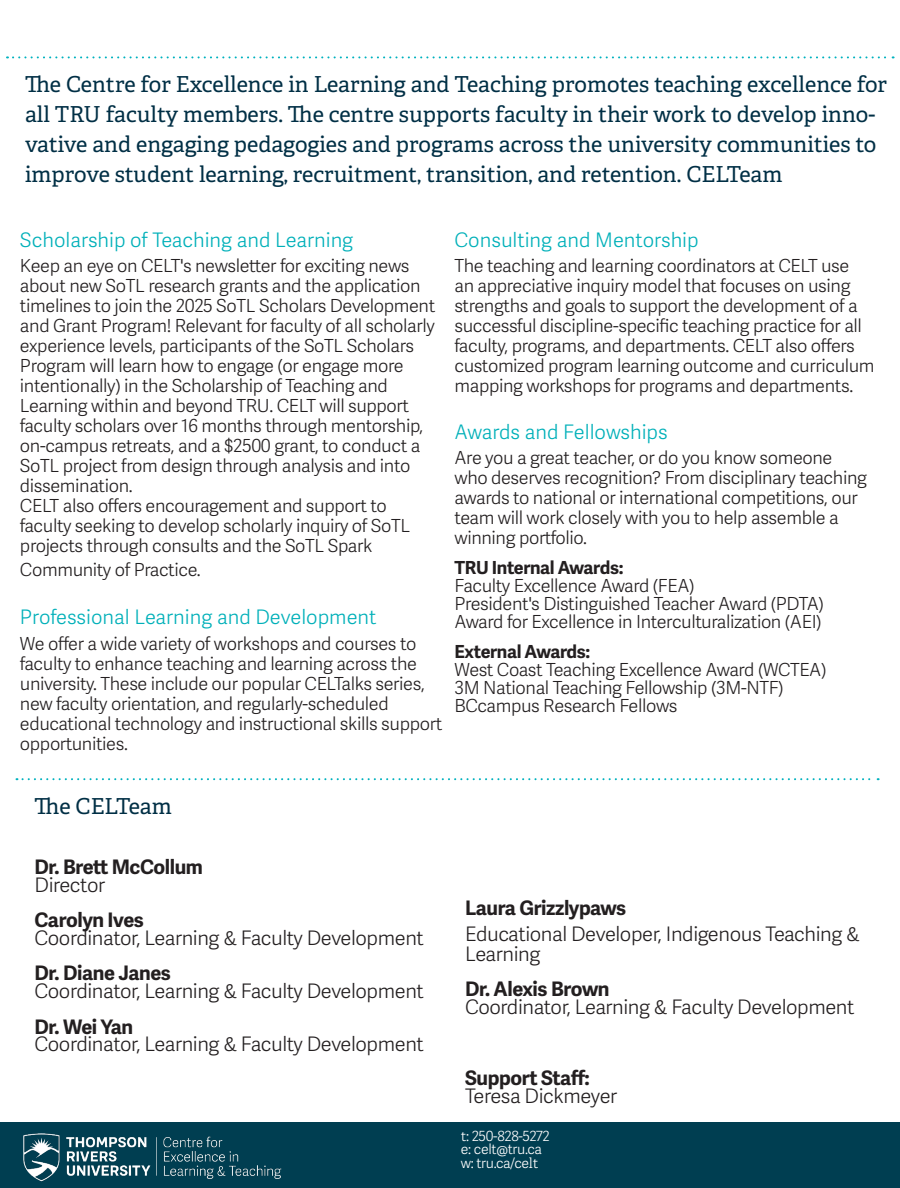
<style>
.page{position:relative;width:900px;height:1188px;background:#fff}
.page>*{position:absolute;margin:0;border:0;box-sizing:border-box;transform-origin:0 0}
.Intro_blurb{font:22px/30px "Adelle";color:#002f45}
.Body_10_13{font:300 20px/20px "Adelle Sans";letter-spacing:-.02em;color:#231f20}
.Celtalks_Titles{font:300 20px "Adelle Sans";color:#00b0b9}
.Body_10_13-2{font:700 20px "Adelle Sans";letter-spacing:-.02em;color:#231f20}
.Body_10_13-3{font:300 18px/20px "Adelle Sans";letter-spacing:-.02em;color:#231f20}
.Body_10_13-4{font:700 18px "Adelle Sans";letter-spacing:-.02em;color:#231f20}
.Body_10_13-5{font:300 14px "Adelle Sans";letter-spacing:-.02em;color:#fff}
.s1{font-family:"Adelle"}
</style>
<div class="page">
<svg style="left:16px;top:778px;width:863px;height:2px"></svg>
<div style="left:0;top:1122px;width:900px;height:66px;background:#003e51"></div>
<svg style="left:7px;top:56px;width:887px;height:2px"></svg>
<img style="left:23px;top:1133px;width:259px;height:49px">
<p class="Intro_blurb" style="left:25px;top:70px;width:864px">The Centre for Excellence in Learning and Teaching promotes teaching excellence for all TRU faculty members. The centre supports faculty in their work to develop inno&shy;vative and engaging pedagogies and programs across the university communities to improve student learning, recruitment, transition, and retention. CELTeam</p>
<p class="Celtalks_Titles" style="left:20px;top:228px;width:335px">Scholarship of Teaching and Learning</p>
<p class="Body_10_13-3" style="left:20px;top:257px;width:417px">Keep an eye on CELT's newsletter for exciting news about new SoTL research grants and the application timelines to join the 2025 SoTL Scholars Development and Grant Program! Relevant for faculty of all scholarly experience levels, participants of the SoTL Scholars Program will learn how to engage (or engage more intentionally) in the Scholarship of Teaching and Learning within and beyond TRU. CELT will support faculty scholars over 16 months through mentorship, on-campus retreats, and a $2500 grant, to conduct a SoTL project from design through analysis and into dissemination.<br>CELT also offers encouragement and support to faculty seeking to develop scholarly inquiry of SoTL projects through consults and the SoTL Spark</p>
<p class="Body_10_13-3" style="left:20px;top:561px;width:182px">Community of Practice.</p>
<p class="Celtalks_Titles" style="left:20px;top:606px;width:358px">Professional Learning and Development</p>
<p class="Body_10_13-3" style="left:20px;top:634px;width:424px">We offer a wide variety of workshops and courses to faculty to enhance teaching and learning across the university. These include our popular CELTalks series, new faculty orientation, and regularly-scheduled educational technology and instructional skills support opportunities.</p>
<p class="Celtalks_Titles" style="left:454px;top:228px;width:246px">Consulting and Mentorship</p>
<p class="Body_10_13-3" style="left:454px;top:257px;width:422px">The teaching and learning coordinators at CELT use<br>an appreciative inquiry model that focuses on using strengths and goals to support the development of a successful discipline-specific teaching practice for all faculty, programs, and departments. CELT also offers customized program learning outcome and curriculum mapping workshops for programs and departments.</p>
<p class="Celtalks_Titles" style="left:454px;top:420px;width:215px">Awards and Fellowships</p>
<p class="Body_10_13-3" style="left:454px;top:449px;width:414px">Are you a great teacher, or do you know someone who deserves recognition? From disciplinary teaching awards to national or international competitions, our team will work closely with you to help assemble a winning portfolio.</p>
<p class="Body_10_13-4" style="left:454px;top:557px;width:171px">TRU Internal Awards:</p>
<p class="Body_10_13-3" style="left:454px;top:576px;width:242px">Faculty Excellence Award (FEA)</p>
<p class="Body_10_13-3" style="left:454px;top:594px;width:371px">President's Distinguished Teacher Award (PDTA)</p>
<p class="Body_10_13-3" style="left:454px;top:612px;width:369px">Award for Excellence in Interculturalization (AEI)</p>
<p class="Body_10_13-4" style="left:454px;top:641px;width:137px">External Awards:</p>
<p class="Body_10_13-3" style="left:454px;top:660px;width:374px">West Coast Teaching Excellence Award (WCTEA)</p>
<p class="Body_10_13-3" style="left:454px;top:678px;width:331px">3M National Teaching Fellowship (3M-NTF)</p>
<p class="Body_10_13-3" style="left:454px;top:696px;width:224px">BCcampus Research Fellows</p>
<p class="Intro_blurb" style="left:34px;top:791px;width:139px">The CELTeam</p>
<p class="Body_10_13-2" style="left:34px;top:855px;width:170px">Dr. Brett McCollum</p>
<p class="Body_10_13" style="left:34px;top:875px;width:72px">Director</p>
<p class="Body_10_13-2" style="left:34px;top:908px;width:111px">Carolyn Ives</p>
<p class="Body_10_13" style="left:34px;top:928px;width:391px">Coordinator, Learning &amp; Faculty Development</p>
<p class="Body_10_13-2" style="left:34px;top:961px;width:138px">Dr. Diane Janes</p>
<p class="Body_10_13" style="left:34px;top:982px;width:391px">Coordinator, Learning &amp; Faculty Development</p>
<p class="Body_10_13-2" style="left:34px;top:1014px;width:100px">Dr. Wei Yan</p>
<p class="Body_10_13" style="left:34px;top:1035px;width:391px">Coordinator, Learning &amp; Faculty Development</p>
<p class="Body_10_13-2" style="left:465px;top:896px;width:163px">Laura Grizzlypaws</p>
<p class="Body_10_13" style="left:465px;top:924px;width:396px">Educational Developer, Indigenous Teaching &amp;<br>Learning</p>
<p class="Body_10_13-2" style="left:465px;top:977px;width:146px">Dr. Alexis Brown</p>
<p class="Body_10_13" style="left:465px;top:997px;width:391px">Coordinator, Learning &amp; Faculty Development</p>
<p class="Body_10_13-2" style="left:465px;top:1066px;width:126px">Support Staff:</p>
<p class="Body_10_13" style="left:465px;top:1086px;width:154px">Teresa Dickmeyer</p>
<p class="Body_10_13-5" style="left:461px;top:1128px;width:90px"><span class="s1">t:</span> 250-828-5272</p>
<p class="Body_10_13-5" style="left:461px;top:1141px;width:83px">e: celt@tru.ca</p>
<p class="Body_10_13-5" style="left:461px;top:1155px;width:79px">w: tru.ca/ce<span class="s1">lt</span></p>
</div>
